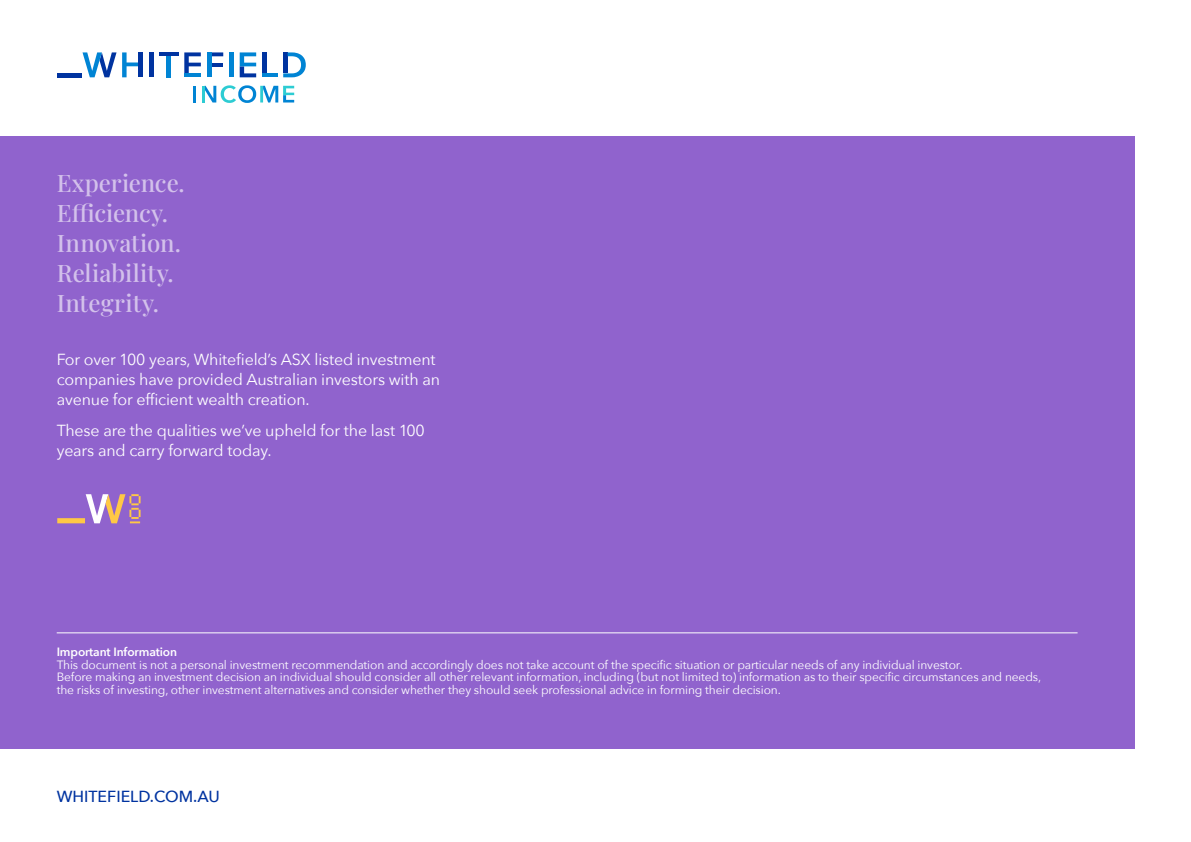
<style>
.page{position:relative;width:1191px;height:842px;background:#fff}
.page>*{position:absolute;margin:0;border:0;box-sizing:border-box;transform-origin:0 0}
.t1{font:500 24px/30px "Playfair Display";color:#d3c1eb}
.t2{font:16px/20px "Avenir Next";letter-spacing:-.01em;color:#fff}
.t3{font:500 16px "Avenir Next";color:#0033a0}
.t4{font:12px/12.8px "Avenir Next";letter-spacing:-.01em;color:#fff}
.t5{font:600 12px "Avenir Next";letter-spacing:-.01em;color:#fff}
</style>
<div class="page">
<div style="left:0;top:136px;width:1134px;height:612px;background:#9063cd"></div>
<svg style="left:57px;top:494px;width:84px;height:29px"></svg>
<div style="left:138px;top:52px;width:5px;height:25px;background:#0033a0"></div>
<hr style="left:149px;top:52px;width:4px;height:25px;background:#0033a0">
<hr style="left:57px;top:73px;width:25px;height:4px;background:#0033a0">
<hr style="left:159px;top:52px;width:20px;height:4px;background:#0033a0">
<hr style="left:167px;top:56px;width:4px;height:21px;background:#0084d4">
<svg style="left:184px;top:52px;width:17px;height:21px"></svg>
<hr style="left:184px;top:73px;width:17px;height:4px;background:#0084d4">
<svg style="left:212px;top:52px;width:11px;height:4px"></svg>
<svg style="left:212px;top:63px;width:11px;height:3px"></svg>
<div style="left:207px;top:52px;width:5px;height:25px;background:#0084d4"></div>
<hr style="left:229px;top:52px;width:4px;height:25px;background:#0084d4">
<hr style="left:263px;top:52px;width:4px;height:21px;background:#0033a0">
<svg style="left:283px;top:52px;width:23px;height:25px"></svg>
<svg style="left:82px;top:52px;width:56px;height:25px"></svg>
<hr style="left:263px;top:73px;width:15px;height:4px;background:#0084d4">
<svg style="left:240px;top:52px;width:16px;height:25px"></svg>
<hr style="left:202px;top:86px;width:3px;height:16px;background:#2dccd3">
<hr style="left:193px;top:86px;width:3px;height:17px;background:#0084d4">
<svg style="left:205px;top:85px;width:89px;height:18px"></svg>
<hr style="left:57px;top:632px;width:1020px;height:1px;background:#fff">
<h1 class="t1" style="left:57px;top:166px;width:130px">Experience.<br>Efficiency.<br>Innovation.<br>Reliability.<br>Integrity.</h1>
<h2 class="t2" style="left:57px;top:348px;width:385px">For over 100 years, Whitefield’s ASX listed investment companies have provided Australian investors with an avenue for efficient wealth creation.</h2>
<h2 class="t2" style="left:57px;top:420px;width:369px">These are the qualities we’ve upheld for the last 100 years and carry forward today.</h2>
<p class="t5" style="left:57px;top:641px;width:122px">Important Information</p>
<p class="t4" style="left:57px;top:657px;width:986px">This document is not a personal investment recommendation and accordingly does not take account of the specific situation or particular needs of any individual investor.<br>Before making an investment decision an individual should consider all other relevant information, including (but not limited to) information as to their specific circumstances and needs, the risks of investing, other investment alternatives and consider whether they should seek professional advice in forming their decision.</p>
<h2 class="t3" style="left:57px;top:783px;width:165px">WHITEFIELD.COM.AU</h2>
</div>
